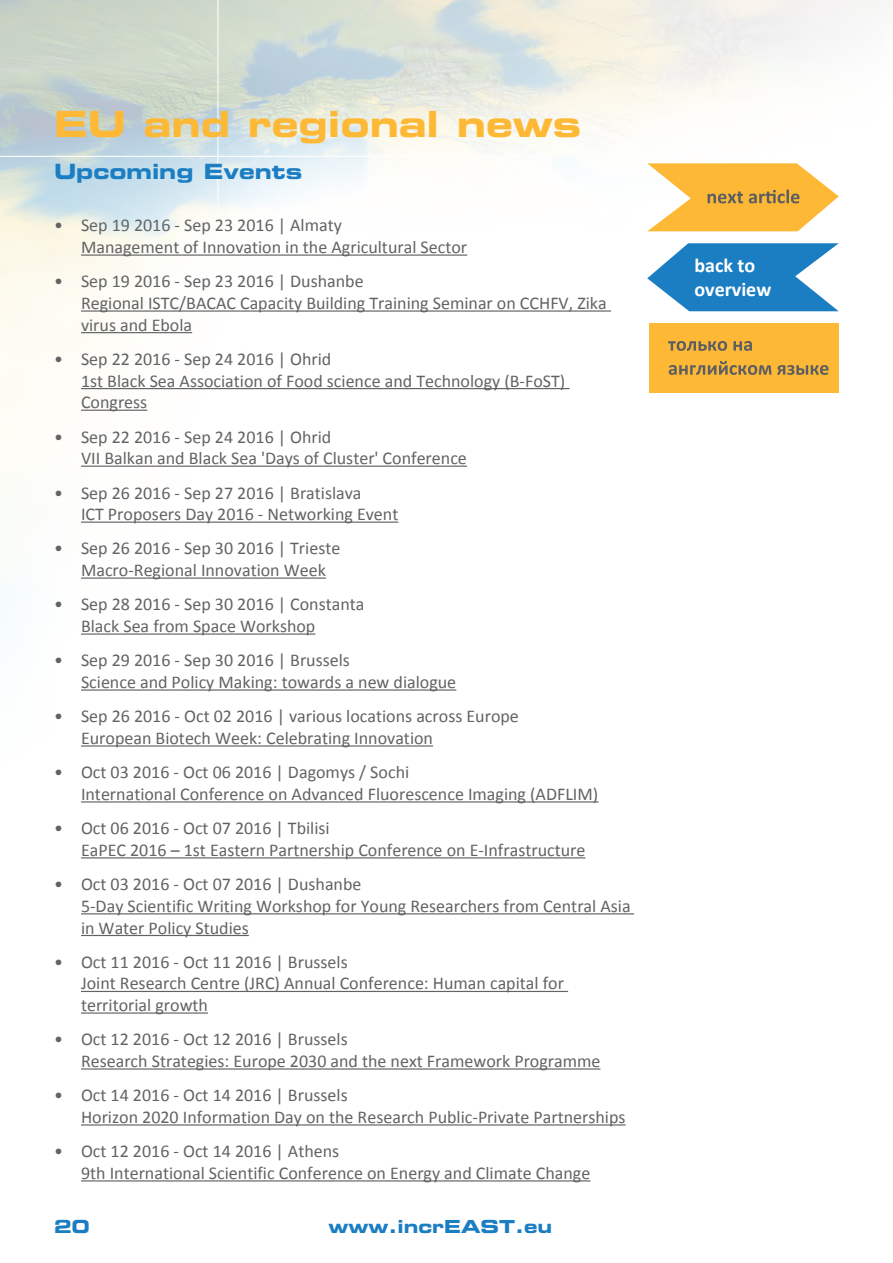
<style>
.page{position:relative;width:893px;height:1263px;background:#fff}
.page>*{position:absolute;margin:0;border:0;box-sizing:border-box;transform-origin:0 0}
.t1{font:36px "Eurostile LT Std Bold Ex 2";color:#fdb935}
.t2{font:21px "Eurostile LT Std Bold Ex 2";color:#1b7dc2}
.t3{font:700 20.1px/24px "Calibri";color:#fff}
.t4{font:18px/21.6px "Calibri";color:#636366}
.t5{font:18px "Eurostile LT Std Bold Ex 2";color:#1b7dc2}
</style>
<div class="page">
<img style="left:0;top:0;width:891px;height:803px">
<hr style="left:81px;top:254px;width:386px;height:2px;background:#636366">
<hr style="left:81px;top:310px;width:530px;height:2px;background:#636366">
<hr style="left:81px;top:332px;width:111px;height:1px;background:#636366">
<hr style="left:81px;top:388px;width:489px;height:1px;background:#636366">
<hr style="left:81px;top:410px;width:66px;height:1px;background:#636366">
<hr style="left:81px;top:466px;width:386px;height:1px;background:#636366">
<hr style="left:81px;top:521px;width:317px;height:2px;background:#636366">
<hr style="left:81px;top:577px;width:245px;height:2px;background:#636366">
<hr style="left:81px;top:633px;width:234px;height:2px;background:#636366">
<hr style="left:81px;top:689px;width:375px;height:2px;background:#636366">
<hr style="left:81px;top:745px;width:352px;height:1px;background:#636366">
<hr style="left:81px;top:801px;width:517px;height:1px;background:#636366">
<hr style="left:81px;top:857px;width:504px;height:1px;background:#636366">
<hr style="left:81px;top:913px;width:553px;height:1px;background:#636366">
<hr style="left:81px;top:935px;width:168px;height:1px;background:#636366">
<hr style="left:81px;top:991px;width:487px;height:1px;background:#636366">
<hr style="left:81px;top:1012px;width:127px;height:2px;background:#636366">
<hr style="left:81px;top:1068px;width:519px;height:1px;background:#636366">
<hr style="left:81px;top:1124px;width:545px;height:1px;background:#636366">
<hr style="left:81px;top:1180px;width:509px;height:1px;background:#636366">
<svg style="left:647px;top:163px;width:192px;height:68px"></svg>
<svg style="left:647px;top:243px;width:192px;height:68px"></svg>
<div style="left:650px;top:323px;width:189px;height:69px;background:#fdb935"></div>
<svg style="left:668px;top:341px;width:59px;height:10px"></svg>
<svg style="left:733px;top:341px;width:19px;height:10px"></svg>
<svg style="left:669px;top:361px;width:159px;height:14px"></svg>
<h1 class="t1" style="left:54px;top:99px;width:529px">EU and regional news</h1>
<p class="t2" style="left:54px;top:157px;width:250px">Upcoming Events</p>
<p class="t4" style="left:81px;top:215px;width:388px;text-indent:-27px">• Sep 19 2016 - Sep 23 2016 | Almaty<br>Management of Innovation in the Agricultural Sector</p>
<p class="t4" style="left:81px;top:271px;width:527px;text-indent:-27px">• Sep 19 2016 - Sep 23 2016 | Dushanbe<br>Regional ISTC/BACAC Capacity Building Training Seminar on CCHFV, Zika virus and Ebola</p>
<p class="t4" style="left:81px;top:348px;width:486px;text-indent:-27px">• Sep 22 2016 - Sep 24 2016 | Ohrid<br>1st Black Sea Association of Food science and Technology (B-FoST)<br>Congress</p>
<p class="t4" style="left:81px;top:426px;width:387px;text-indent:-27px">• Sep 22 2016 - Sep 24 2016 | Ohrid<br>VII Balkan and Black Sea 'Days of Cluster' Conference</p>
<p class="t4" style="left:81px;top:482px;width:319px;text-indent:-27px">• Sep 26 2016 - Sep 27 2016 | Bratislava<br>ICT Proposers Day 2016 - Networking Event</p>
<p class="t4" style="left:81px;top:538px;width:261px;text-indent:-27px">• Sep 26 2016 - Sep 30 2016 | Trieste<br>Macro-Regional Innovation Week</p>
<p class="t4" style="left:81px;top:594px;width:285px;text-indent:-27px">• Sep 28 2016 - Sep 30 2016 | Constanta<br>Black Sea from Space Workshop</p>
<p class="t4" style="left:81px;top:650px;width:377px;text-indent:-27px">• Sep 29 2016 - Sep 30 2016 | Brussels<br>Science and Policy Making: towards a new dialogue</p>
<p class="t4" style="left:81px;top:706px;width:439px;text-indent:-27px">• Sep 26 2016 - Oct 02 2016 | various locations across Europe<br>European Biotech Week: Celebrating Innovation</p>
<p class="t4" style="left:81px;top:762px;width:519px;text-indent:-27px">• Oct 03 2016 - Oct 06 2016 | Dagomys / Sochi<br>International Conference on Advanced Fluorescence Imaging (ADFLIM)</p>
<p class="t4" style="left:81px;top:818px;width:506px;text-indent:-27px">• Oct 06 2016 - Oct 07 2016 | Tbilisi<br>EaPEC 2016 – 1st Eastern Partnership Conference on E-Infrastructure</p>
<p class="t4" style="left:81px;top:873px;width:551px;text-indent:-27px">• Oct 03 2016 - Oct 07 2016 | Dushanbe<br>5-Day Scientific Writing Workshop for Young Researchers from Central Asia in Water Policy Studies</p>
<p class="t4" style="left:81px;top:951px;width:484px;text-indent:-27px">• Oct 11 2016 - Oct 11 2016 | Brussels<br>Joint Research Centre (JRC) Annual Conference: Human capital for territorial growth</p>
<p class="t4" style="left:81px;top:1029px;width:521px;text-indent:-27px">• Oct 12 2016 - Oct 12 2016 | Brussels<br>Research Strategies: Europe 2030 and the next Framework Programme</p>
<p class="t4" style="left:81px;top:1085px;width:546px;text-indent:-27px">• Oct 14 2016 - Oct 14 2016 | Brussels<br>Horizon 2020 Information Day on the Research Public-Private Partnerships</p>
<p class="t4" style="left:81px;top:1141px;width:511px;text-indent:-27px">• Oct 12 2016 - Oct 14 2016 | Athens<br>9th International Scientific Conference on Energy and Climate Change</p>
<p class="t5" style="left:54px;top:1214px;width:37px">20</p>
<p class="t5" style="left:328px;top:1214px;width:225px">www.incrEAST.eu</p>
<p class="t3" style="left:694px;top:253px;width:78px">back to overview</p>
</div>
